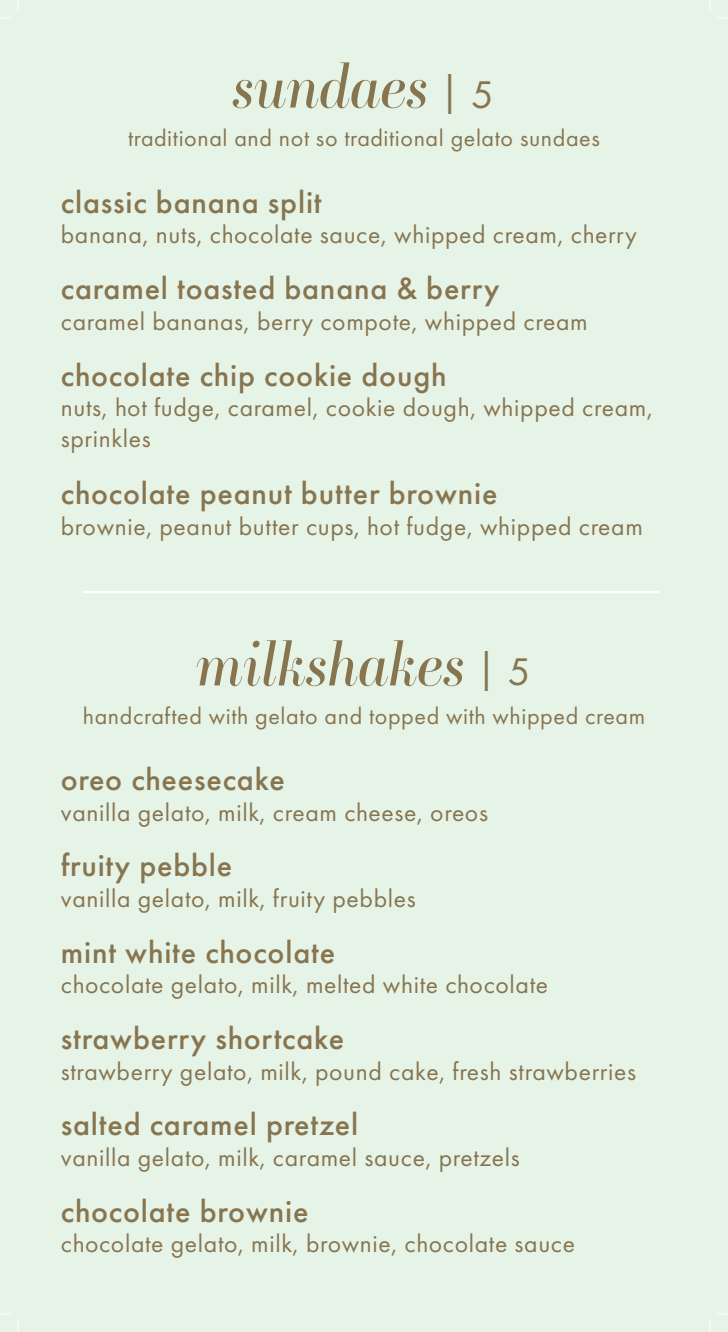
<style>
.page{position:relative;width:728px;height:1332px;background:#fff}
.page>*{position:absolute;margin:0;border:0;box-sizing:border-box;transform-origin:0 0}
.t1{font:italic 64px "Ambroise Std";color:#87754f}
.t2{font:500 32px "Futura PT";letter-spacing:.025em;color:#87754f}
.t3{font:25.6px/30.7px "Futura PT";letter-spacing:.025em;color:#87754f}
.t4{font:24px "Futura PT";letter-spacing:.025em;color:#87754f}
.s1{font-family:"Futura PT";font-style:normal;font-size:40px}
</style>
<div class="page">
<div style="left:0;top:0;width:727px;height:1332px;background:#e6f3e7"></div>
<hr style="left:83px;top:591px;width:576px;height:2px;background:#fff">
<h1 class="t1" style="left:234px;top:45px;width:261px">sundaes <span class="s1">| 5</span></h1>
<p class="t4" style="left:128px;top:124px;width:473px">traditional and not so traditional gelato sundaes</p>
<p class="t2" style="left:61px;top:183px;width:262px">classic banana split</p>
<p class="t3" style="left:61px;top:219px;width:577px">banana, nuts, chocolate sauce, whipped cream, cherry</p>
<p class="t2" style="left:61px;top:269px;width:440px">caramel toasted banana &amp; berry</p>
<p class="t3" style="left:61px;top:306px;width:528px">caramel bananas, berry compote, whipped cream</p>
<p class="t2" style="left:61px;top:356px;width:387px">chocolate chip cookie dough</p>
<p class="t3" style="left:61px;top:392px;width:593px">nuts, hot fudge, caramel, cookie dough, whipped cream, sprinkles</p>
<p class="t2" style="left:61px;top:474px;width:438px">chocolate peanut butter brownie</p>
<p class="t3" style="left:61px;top:511px;width:583px">brownie, peanut butter cups, hot fudge, whipped cream</p>
<h1 class="t1" style="left:197px;top:623px;width:335px">milkshakes <span class="s1">| 5</span></h1>
<p class="t4" style="left:83px;top:702px;width:563px">handcrafted with gelato and topped with whipped cream</p>
<p class="t2" style="left:61px;top:760px;width:225px">oreo cheesecake</p>
<p class="t3" style="left:61px;top:797px;width:428px">vanilla gelato, milk, cream cheese, oreos</p>
<p class="t2" style="left:61px;top:846px;width:173px">fruity pebble</p>
<p class="t3" style="left:61px;top:883px;width:356px">vanilla gelato, milk, fruity pebbles</p>
<p class="t2" style="left:61px;top:933px;width:275px">mint white chocolate</p>
<p class="t3" style="left:61px;top:969px;width:488px">chocolate gelato, milk, melted white chocolate</p>
<p class="t2" style="left:61px;top:1019px;width:285px">strawberry shortcake</p>
<p class="t3" style="left:61px;top:1056px;width:576px">strawberry gelato, milk, pound cake, fresh strawberries</p>
<p class="t2" style="left:61px;top:1105px;width:299px">salted caramel pretzel</p>
<p class="t3" style="left:61px;top:1142px;width:460px">vanilla gelato, milk, caramel sauce, pretzels</p>
<p class="t2" style="left:61px;top:1192px;width:249px">chocolate brownie</p>
<p class="t3" style="left:61px;top:1228px;width:515px">chocolate gelato, milk, brownie, chocolate sauce</p>
</div>
